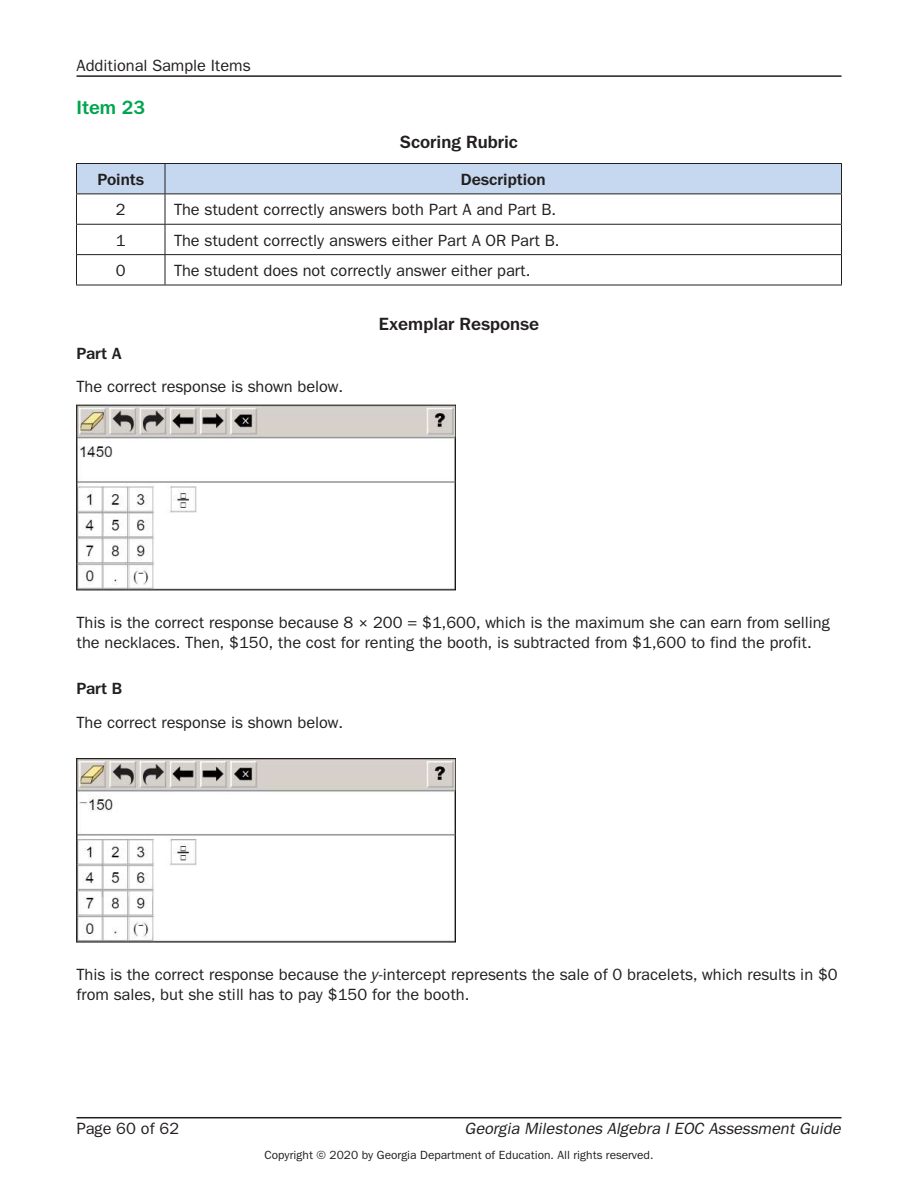
<style>
.page{position:relative;width:918px;height:1188px;background:#fff}
.page>*{position:absolute;margin:0;border:0;box-sizing:border-box;transform-origin:0 0}
.t1{font:700 19.5px "Tee Franklin";color:#00a54f}
.t2{font:700 18px "Tee Franklin";color:#231f20}
.t3{font:500 16.5px/19.8px "Tee Franklin";color:#231f20}
.t4{font:italic 500 16.5px "Tee Franklin";color:#231f20}
.t5{font:700 16.5px "Tee Franklin";color:#231f20}
.t6{font:500 12px "Tee Franklin";color:#231f20}
.s1{font-style:italic}
</style>
<div class="page">
<hr style="left:76px;top:1117px;width:766px;height:1px;background:#231f20">
<hr style="left:76px;top:75px;width:766px;height:2px;background:#231f20">
<div style="left:77px;top:164px;width:764px;height:30px;background:#c6d8ef"></div>
<hr style="left:76px;top:163px;width:89px;height:1px;background:#231f20">
<hr style="left:76px;top:164px;width:1px;height:30px;background:#231f20">
<hr style="left:165px;top:163px;width:677px;height:1px;background:#231f20">
<hr style="left:165px;top:164px;width:1px;height:30px;background:#231f20">
<hr style="left:841px;top:164px;width:1px;height:30px;background:#231f20">
<hr style="left:76px;top:194px;width:89px;height:1px;background:#231f20">
<hr style="left:76px;top:194px;width:1px;height:30px;background:#231f20">
<hr style="left:165px;top:194px;width:677px;height:1px;background:#231f20">
<hr style="left:165px;top:194px;width:1px;height:30px;background:#231f20">
<hr style="left:841px;top:194px;width:1px;height:30px;background:#231f20">
<hr style="left:76px;top:224px;width:89px;height:1px;background:#231f20">
<svg style="left:76px;top:225px;width:1px;height:29px"></svg>
<hr style="left:165px;top:224px;width:677px;height:1px;background:#231f20">
<svg style="left:165px;top:225px;width:1px;height:29px"></svg>
<svg style="left:841px;top:225px;width:1px;height:29px"></svg>
<hr style="left:76px;top:254px;width:89px;height:1px;background:#231f20">
<hr style="left:76px;top:255px;width:1px;height:30px;background:#231f20">
<hr style="left:76px;top:285px;width:89px;height:1px;background:#231f20">
<hr style="left:165px;top:254px;width:677px;height:1px;background:#231f20">
<hr style="left:165px;top:255px;width:1px;height:30px;background:#231f20">
<hr style="left:841px;top:255px;width:1px;height:30px;background:#231f20">
<hr style="left:165px;top:285px;width:677px;height:1px;background:#231f20">
<img style="left:76px;top:405px;width:379px;height:185px">
<img style="left:76px;top:758px;width:379px;height:185px">
<p class="t3" style="left:76px;top:55px;width:176px">Additional Sample Items</p>
<p class="t1" style="left:76px;top:95px;width:70px">Item 23</p>
<p class="t2" style="left:400px;top:131px;width:120px">Scoring Rubric</p>
<p class="t5" style="left:97px;top:170px;width:48px">Points</p>
<p class="t5" style="left:461px;top:170px;width:86px">Description</p>
<p class="t3" style="left:116px;top:200px;width:11px">2</p>
<p class="t3" style="left:174px;top:200px;width:381px">The student correctly answers both Part A and Part B.</p>
<p class="t3" style="left:116px;top:230px;width:11px">1</p>
<p class="t3" style="left:174px;top:230px;width:384px">The student correctly answers either Part A OR Part B.</p>
<p class="t3" style="left:116px;top:261px;width:11px">0</p>
<p class="t3" style="left:174px;top:261px;width:355px">The student does not correctly answer either part.</p>
<p class="t2" style="left:379px;top:314px;width:162px">Exemplar Response</p>
<p class="t5" style="left:76px;top:344px;width:47px">Part A</p>
<p class="t3" style="left:76px;top:377px;width:265px">The correct response is shown below.</p>
<p class="t3" style="left:76px;top:612px;width:755px">This is the correct response because 8 × 200 = $1,600, which is the maximum she can earn from selling the necklaces. Then, $150, the cost for renting the booth, is subtracted from $1,600 to find the profit.</p>
<p class="t5" style="left:76px;top:679px;width:47px">Part B</p>
<p class="t3" style="left:76px;top:712px;width:265px">The correct response is shown below.</p>
<p class="t3" style="left:76px;top:965px;width:763px">This is the correct response because the <span class="s1">y</span>-intercept represents the sale of 0 bracelets, which results in $0 from sales, but she still has to pay $150 for the booth.</p>
<p class="t3" style="left:76px;top:1119px;width:104px">Page 60 of 62</p>
<p class="t4" style="left:466px;top:1119px;width:377px">Georgia Milestones Algebra I EOC Assessment Guide</p>
<p class="t6" style="left:265px;top:1148px;width:390px">Copyright © 2020 by Georgia Department of Education. All rights reserved.</p>
</div>
